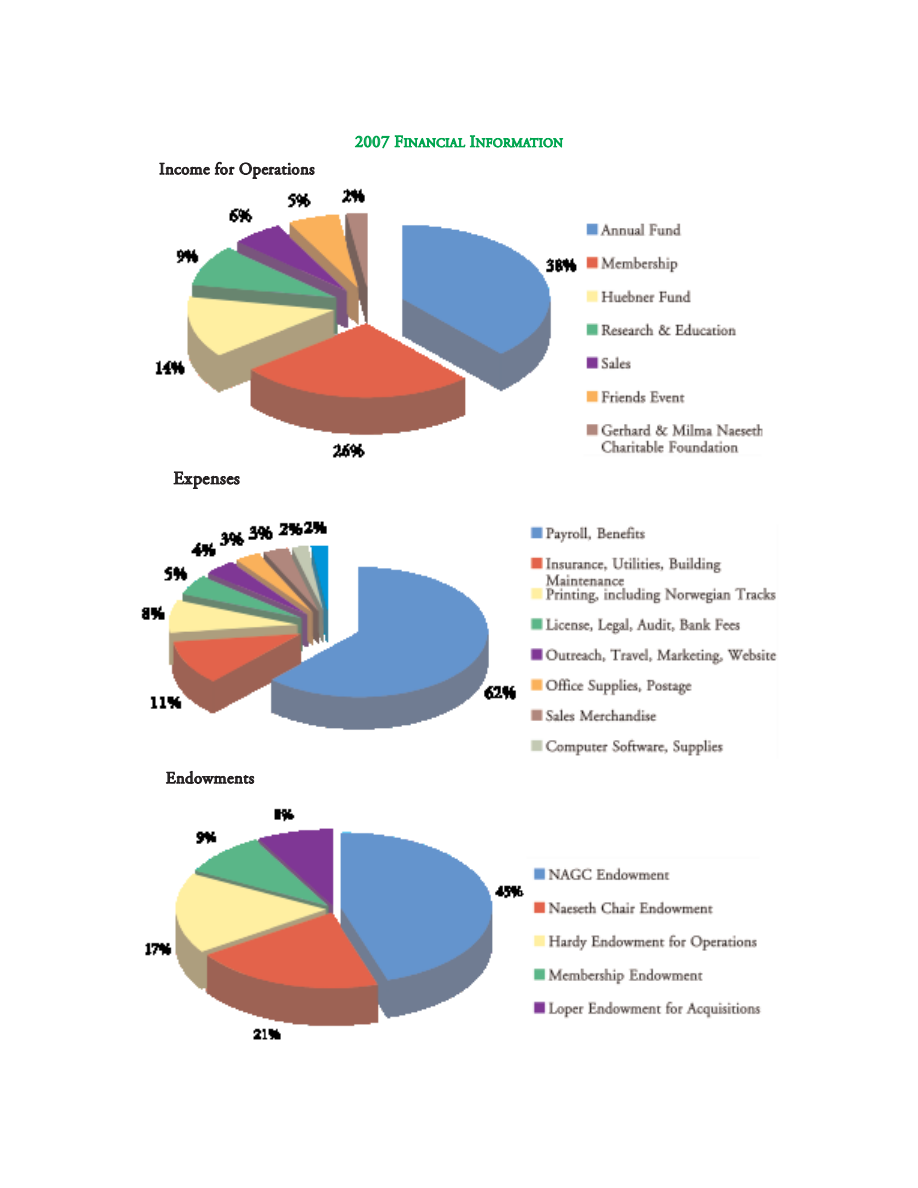
<style>
.page{position:relative;width:918px;height:1188px;background:#fff}
.page>*{position:absolute;margin:0;border:0;box-sizing:border-box;transform-origin:0 0}
.t1{font:18px "Adobe Garamond";letter-spacing:.02em;color:#231f20}
.t2{font:16.5px "Adobe Garamond";letter-spacing:.03em;color:#231f20}
.t3{font:12.3px "Adobe Garamond";letter-spacing:.025em;color:#00a54f}
.s1{font-size:16.5px}
</style>
<div class="page">
<img style="left:155px;top:188px;width:608px;height:270px">
<img style="left:145px;top:808px;width:616px;height:232px">
<img style="left:141px;top:521px;width:636px;height:235px">
<p class="t2" style="left:159px;top:162px;width:157px">Income for Operations</p>
<p class="t3" style="left:355px;top:138px;width:210px"><span class="s1">2007 F</span>INANCIAL <span class="s1">I</span>NFORMATION</p>
<p class="t1" style="left:174px;top:471px;width:68px">Expenses</p>
<p class="t2" style="left:166px;top:771px;width:90px">Endowments</p>
</div>
